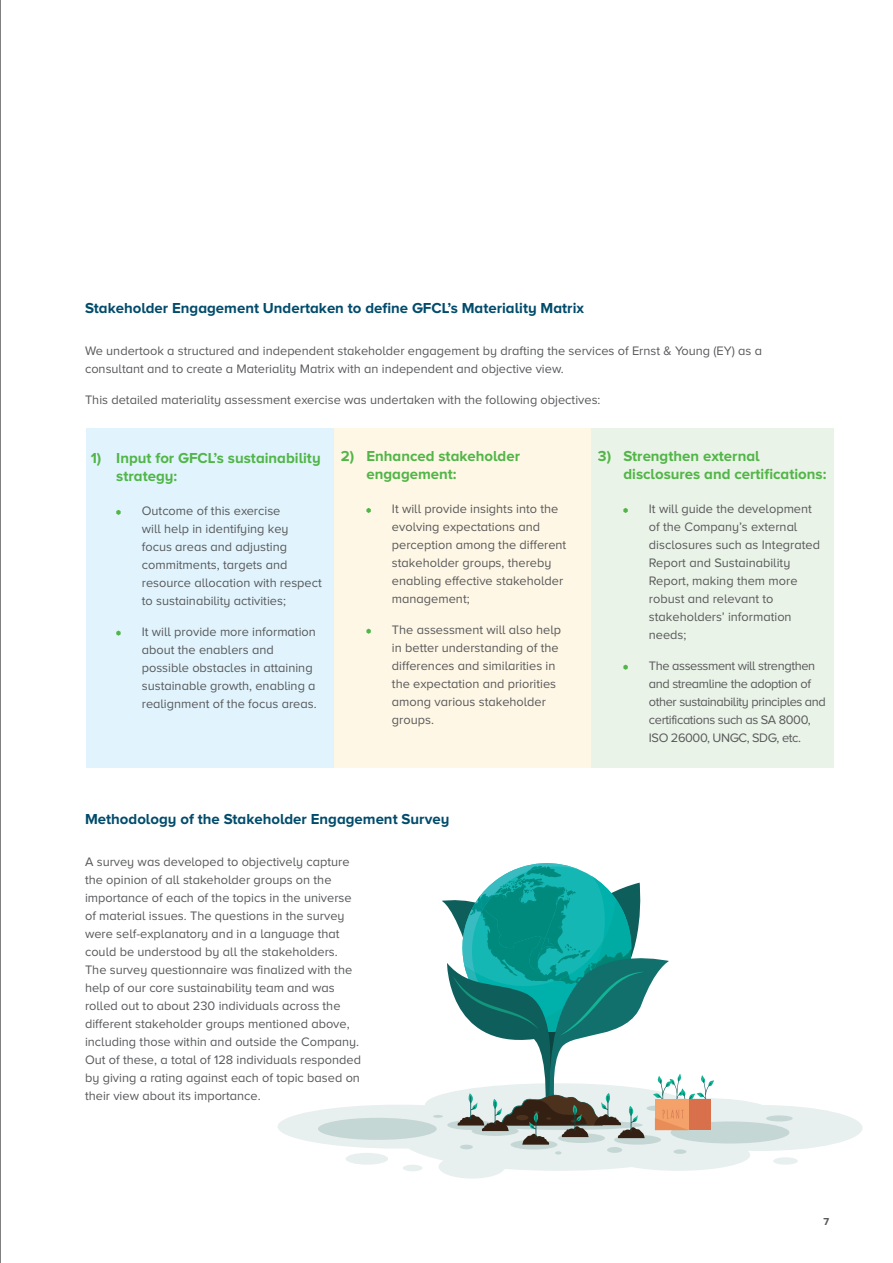
<style>
.page{position:relative;width:893px;height:1263px;background:#fff}
.page>*{position:absolute;margin:0;border:0;box-sizing:border-box;transform-origin:0 0}
.t1{font:700 15px/18px "Proxima Nova A";color:#51b548}
.t2{font:700 15px "Proxima Nova A";color:#004b6b}
.t3{font:12.75px/18px "Proxima Nova A";color:#58595b}
.t4{font:12.75px/18px "Proxima Nova A";letter-spacing:-.03em;color:#58595b}
.t5{font:700 10.5px "Proxima Nova A";color:#58595b}
</style>
<div class="page">
<hr style="left:0;top:0;width:1px;height:1263px;background:#000">
<div style="left:86px;top:428px;width:249px;height:340px;background:#e1f4fd"></div>
<div style="left:335px;top:428px;width:256px;height:340px;background:#fff7e5"></div>
<div style="left:591px;top:428px;width:242px;height:340px;background:#eaf3e7"></div>
<svg style="left:116px;top:510px;width:5px;height:5px"></svg>
<svg style="left:116px;top:630px;width:5px;height:6px"></svg>
<svg style="left:623px;top:508px;width:5px;height:5px"></svg>
<svg style="left:623px;top:665px;width:5px;height:5px"></svg>
<svg style="left:366px;top:508px;width:5px;height:5px"></svg>
<svg style="left:366px;top:629px;width:5px;height:5px"></svg>
<svg style="left:278px;top:1098px;width:584px;height:80px;fill:#e8efef"></svg>
<div style="left:346px;top:1153px;width:42px;height:12px;background:#e8efef;border-radius:50%"></div>
<div style="left:403px;top:1165px;width:19px;height:6px;background:#e8efef;border-radius:50%"></div>
<div style="left:773px;top:1157px;width:25px;height:8px;background:#e8efef;border-radius:50%"></div>
<div style="left:671px;top:1121px;width:118px;height:22px;background:#c5d7d5;border-radius:50%"></div>
<div style="left:318px;top:1118px;width:119px;height:22px;background:#c5d7d5;border-radius:50%"></div>
<div style="left:766px;top:1115px;width:27px;height:6px;background:#c5d7d5;border-radius:50%"></div>
<div style="left:673px;top:1149px;width:13px;height:5px;background:#c5d7d5;border-radius:50%"></div>
<div style="left:511px;top:1140px;width:46px;height:9px;background:#c5d7d5;border-radius:50%"></div>
<hr style="left:460px;top:1145px;width:13px;height:4px;background:#c5d7d5;border-radius:50%">
<svg style="left:555px;top:1151px;width:6px;height:3px"></svg>
<div style="left:607px;top:1147px;width:15px;height:6px;background:#c5d7d5;border-radius:50%"></div>
<svg style="left:433px;top:863px;width:281px;height:282px"></svg>
<p class="t2" style="left:85px;top:300px;width:500px">Stakeholder Engagement Undertaken to define GFCL’s Materiality Matrix</p>
<p class="t3" style="left:85px;top:342px;width:679px">We undertook a structured and independent stakeholder engagement by drafting the services of Ernst &amp; Young (EY) as a consultant and to create a Materiality Matrix with an independent and objective view.</p>
<p class="t3" style="left:85px;top:391px;width:517px">This detailed materiality assessment exercise was undertaken with the following objectives:</p>
<p class="t1" style="left:116px;top:448px;width:206px;text-indent:-26px">1) Input for GFCL’s sustainability strategy:</p>
<p class="t1" style="left:623px;top:446px;width:205px;text-indent:-26px">3) Strengthen external disclosures and certifications:</p>
<p class="t1" style="left:366px;top:446px;width:155px;text-indent:-26px">2) Enhanced stakeholder engagement:</p>
<p class="t3" style="left:142px;top:501px;width:182px">Outcome of this exercise<br>will help in identifying key focus areas and adjusting commitments, targets and resource allocation with respect to sustainability activities;</p>
<p class="t3" style="left:142px;top:622px;width:176px">It will provide more information about the enablers and possible obstacles in attaining sustainable growth, enabling a realignment of the focus areas.</p>
<p class="t3" style="left:392px;top:500px;width:176px">It will provide insights into the evolving expectations and perception among the different stakeholder groups, thereby enabling effective stakeholder management;</p>
<p class="t3" style="left:392px;top:620px;width:171px">The assessment will also help in better understanding of the differences and similarities in the expectation and priorities among various stakeholder groups.</p>
<p class="t2" style="left:85px;top:810px;width:366px">Methodology of the Stakeholder Engagement Survey</p>
<p class="t3" style="left:85px;top:853px;width:277px">A survey was developed to objectively capture the opinion of all stakeholder groups on the importance of each of the topics in the universe of material issues. The questions in the survey were self-explanatory and in a language that could be understood by all the stakeholders.<br>The survey questionnaire was finalized with the help of our core sustainability team and was rolled out to about 230 individuals across the different stakeholder groups mentioned above, including those within and outside the Company.<br>Out of these, a total of 128 individuals responded by giving a rating against each of topic based on their view about its importance.</p>
<p class="t3" style="left:649px;top:500px;width:173px">It will guide the development of the Company’s external disclosures such as Integrated<br>Report and Sustainability<br>Report, making them more robust and relevant to stakeholders’ information needs;</p>
<p class="t4" style="left:649px;top:656px;width:178px">The assessment will strengthen and streamline the adoption of other sustainability principles and certifications such as SA 8000,<br>ISO 26000, UNGC, SDG, etc.</p>
<p class="t5" style="left:823px;top:1215px;width:7px">7</p>
</div>
